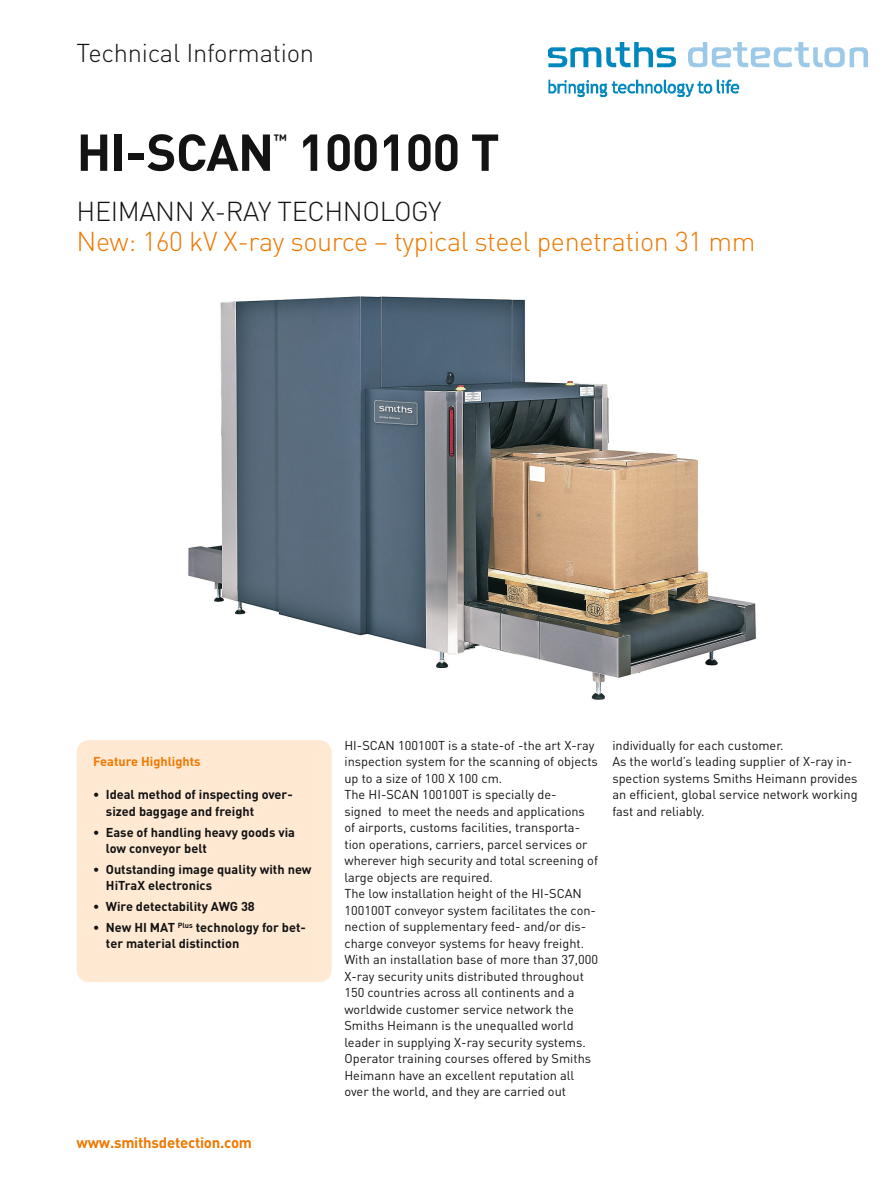
<style>
.page{position:relative;width:893px;height:1191px;background:#fff}
.page>*{position:absolute;margin:0;border:0;box-sizing:border-box;transform-origin:0 0}
.HeadLine{font:700 51px "DIN Pro";letter-spacing:-.015em;color:#141314}
.SubLine{font:300 27px "DIN Pro";letter-spacing:-.015em;color:#ef7800}
.SubLine-2{font:300 27px "DIN Pro";letter-spacing:-.015em;color:#141314}
.TopLineFront{font:300 25.5px "DIN Pro";letter-spacing:-.01em;color:#141314}
.Www{font:700 15px "DIN Pro";letter-spacing:-.015em;color:#ef7800}
.HeadLine-2{font:700 14.85px "DIN Pro";color:#141314}
.BodyText{font:12.75px/16.5px "DIN Pro";color:#141314}
.FeatureBody{font:700 12.75px/16.5px "DIN Pro";color:#141314}
.FeatureHighlights{font:700 12.75px "DIN Pro";color:#ef7800}
.s1{font-family:"DIN"}
</style>
<div class="page">
<img style="left:549px;top:43px;width:318px;height:54px">
<img style="left:188px;top:296px;width:568px;height:404px">
<div style="left:77px;top:740px;width:255px;height:242px;background:#ffe9d3;border-radius:13px"></div>
<p class="TopLineFront" style="left:77px;top:35px;width:239px">Technical Information</p>
<p class="HeadLine" style="left:77px;top:118px;width:199px">HI-SCAN</p>
<p class="HeadLine-2" style="left:273px;top:130px;width:15px">™</p>
<p class="HeadLine" style="left:298px;top:118px;width:203px">100100 T</p>
<p class="SubLine-2" style="left:77px;top:193px;width:366px">HEIMANN X-RAY TECHNOLOGY</p>
<p class="SubLine" style="left:77px;top:223px;width:680px">New: 160 kV X-ray source – typical steel penetration 31 mm</p>
<p class="FeatureHighlights" style="left:93px;top:753px;width:109px">Feature Highlights</p>
<p class="FeatureBody" style="left:106px;top:786px;width:188px;text-indent:-13px"><span class="s1">•</span> Ideal method of inspecting over&shy;sized baggage and freight</p>
<p class="FeatureBody" style="left:106px;top:823px;width:191px;text-indent:-13px"><span class="s1">•</span> Ease of handling heavy goods via low conveyor belt</p>
<p class="FeatureBody" style="left:106px;top:860px;width:207px;text-indent:-13px"><span class="s1">•</span> Outstanding image quality with new<br>HiTraX electronics</p>
<p class="FeatureBody" style="left:93px;top:897px;width:163px"><span class="s1">•</span> Wire detectability AWG 38</p>
<p class="FeatureBody" style="left:106px;top:918px;width:201px;text-indent:-13px"><span class="s1">•</span> New HI MAT <sup>Plus</sup> technology for bet&shy;ter material distinction</p>
<p class="Www" style="left:77px;top:1131px;width:177px">www.smithsdetection.com</p>
<p class="BodyText" style="left:344px;top:736px;width:255px">HI-SCAN 100100T is a state-of -the art X-ray inspection system for the scanning of objects up to a size of 100 X 100 cm.</p>
<p class="BodyText" style="left:344px;top:786px;width:255px">The HI-SCAN 100100T is specially de-<br>signed to meet the needs and applications of airports, customs facilities, transporta&shy;tion operations, carriers, parcel services or wherever high security and total screening of large objects are required.</p>
<p class="BodyText" style="left:344px;top:885px;width:253px">The low installation height of the HI-SCAN 100100T conveyor system facilitates the con&shy;nection of supplementary feed- and/or dis&shy;charge conveyor systems for heavy freight.</p>
<p class="BodyText" style="left:344px;top:951px;width:255px">With an installation base of more than 37,000<br>X-ray security units distributed throughout 150 countries across all continents and a worldwide customer service network the Smiths Heimann is the unequalled world leader in supplying X-ray security systems.</p>
<p class="BodyText" style="left:344px;top:1050px;width:248px">Operator training courses offered by Smiths<br>Heimann have an excellent reputation all over the world, and they are carried out</p>
<p class="BodyText" style="left:612px;top:736px;width:173px">individually for each customer.</p>
<p class="BodyText" style="left:612px;top:753px;width:247px">As the world’s leading supplier of X-ray in&shy;spection systems Smiths Heimann provides an efficient, global service network working fast and reliably.</p>
</div>
